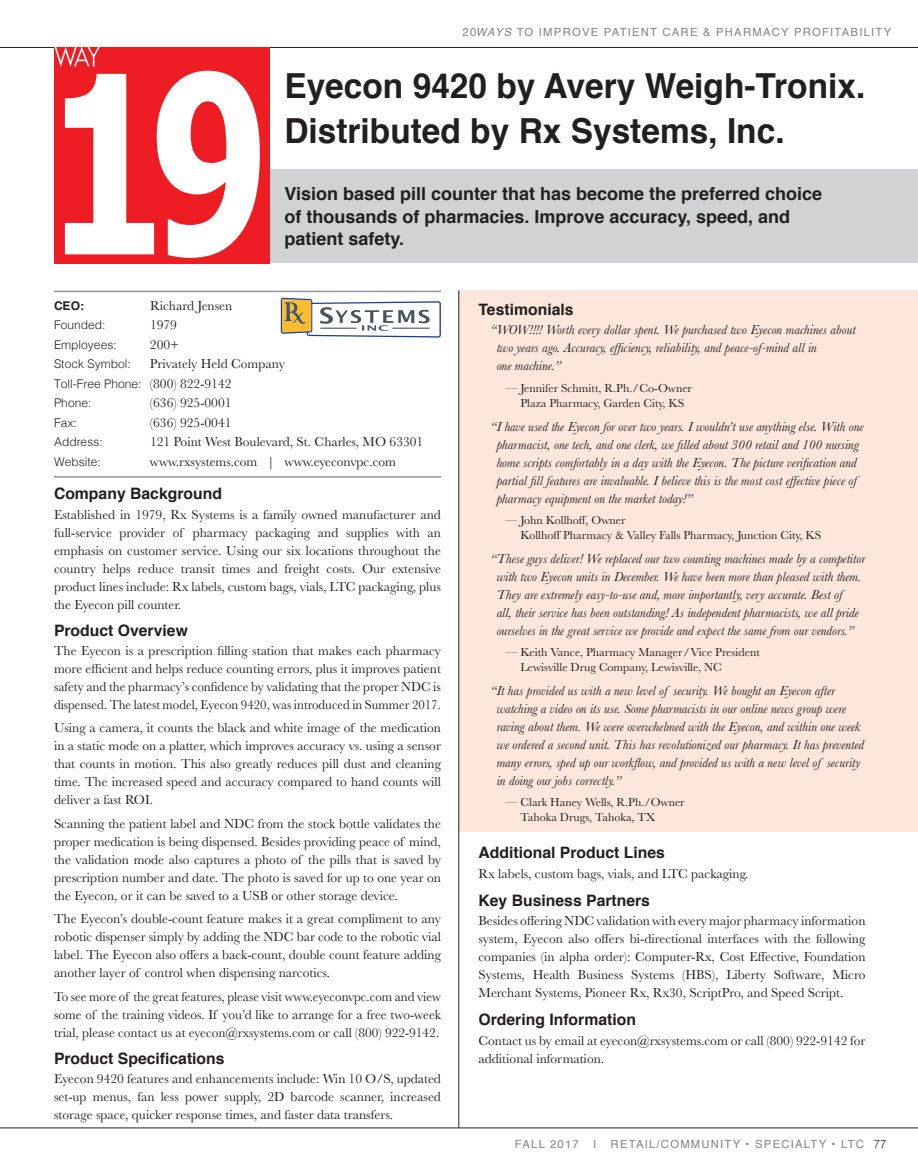
<style>
.page{position:relative;width:918px;height:1175px;background:#fff}
.page>*{position:absolute;margin:0;border:0;box-sizing:border-box;transform-origin:0 0}
.t1{font:700 34.5px/45px "Helvetica";color:#231f20}
.t2{font:700 18px/22.5px "Helvetica";color:#231f20}
.t3{font:700 15.75px "Helvetica";color:#231f20}
.t4{font:13.5px/18px "Baskerville";color:#231f20;text-align:justify}
.t5{font:italic 13.5px/18px "Baskerville";color:#231f20}
.t6{font:13.5px/18px "Baskerville";color:#231f20;text-align:justify;scale:.96 1}
.t7{font:12px/15px "Baskerville";color:#231f20}
.t8{font:300 12px/19.5px "Helvetica";color:#231f20}
.t9{font:700 12px "Helvetica";color:#231f20}
.t10{font:11.25px "Helvetica";letter-spacing:.11em;color:#808285}
.s1{font-style:italic}
.s2{font-family:"Baskerville";font-weight:400;font-size:13.5px}
.s3{font-weight:300;color:#231f20}
</style>
<div class="page">
<hr style="left:0;top:1127px;width:918px;height:1px;background:#231f20">
<hr style="left:0;top:47px;width:918px;height:1px;background:#231f20">
<div style="left:55px;top:169px;width:863px;height:94px;background:#d1d2d4"></div>
<svg style="left:281px;top:298px;width:160px;height:39px"></svg>
<hr style="left:320px;top:327px;width:37px;height:2px;background:#45555f">
<hr style="left:392px;top:327px;width:38px;height:2px;background:#45555f">
<div style="left:54px;top:47px;width:216px;height:216px;background:#ee1d23"></div>
<svg style="left:55px;top:47px;width:205px;height:211px"></svg>
<hr style="left:54px;top:291px;width:387px;height:1px;background:#939598">
<div style="left:459px;top:290px;width:459px;height:541px;background:#fde7dc"></div>
<hr style="left:54px;top:476px;width:387px;height:1px;background:#939598">
<hr style="left:459px;top:290px;width:1px;height:837px;background:#231f20">
<p class="t10" style="left:463px;top:23px;width:430px">20<span class="s1">WAYS</span> TO IMPROVE PATIENT CARE &amp; PHARMACY PROFITABILITY</p>
<h1 class="t1" style="left:284px;top:64px;width:582px">Eyecon 9420 by Avery Weigh-Tronix.<br>Distributed by Rx Systems, Inc.</h1>
<h2 class="t2" style="left:284px;top:183px;width:539px">Vision based pill counter that has become the preferred choice of thousands of pharmacies. Improve accuracy, speed, and patient safety.</h2>
<p class="t9" style="left:54px;top:296px;width:31px">CEO:</p>
<p class="t4" style="left:150px;top:296px;width:84px">Richard Jensen</p>
<p class="t8" style="left:54px;top:314px;width:53px">Founded:</p>
<p class="t4" style="left:150px;top:316px;width:28px">1979</p>
<p class="t8" style="left:54px;top:334px;width:64px">Employees:</p>
<p class="t4" style="left:150px;top:335px;width:31px">200+</p>
<p class="t8" style="left:54px;top:353px;width:78px">Stock Symbol:</p>
<p class="t4" style="left:150px;top:355px;width:136px">Privately Held Company</p>
<p class="t8" style="left:54px;top:373px;width:179px">Toll-Free Phone: <span class="s2">(800) 822-9142<br></span>Phone:</p>
<p class="t4" style="left:150px;top:394px;width:83px">(636) 925-0001</p>
<p class="t8" style="left:54px;top:412px;width:24px">Fax:</p>
<p class="t4" style="left:150px;top:413px;width:83px">(636) 925-0041</p>
<p class="t8" style="left:54px;top:431px;width:50px">Address:</p>
<p class="t4" style="left:150px;top:433px;width:275px">121 Point West Boulevard, St. Charles, MO 63301</p>
<p class="t8" style="left:54px;top:451px;width:48px">Website:</p>
<p class="t4" style="left:150px;top:452px;width:248px">www.rxsystems.com | www.eyeconvpc.com</p>
<p class="t3" style="left:54px;top:481px;width:170px">Company Background</p>
<p class="t4" style="left:54px;top:505px;width:389px">Established in 1979, Rx Systems is a family owned manufacturer and full-service provider of pharmacy packaging and supplies with an emphasis on customer service. Using our six locations throughout the country helps reduce transit times and freight costs. Our extensive product lines include: Rx labels, custom bags, vials, LTC packaging, plus the Eyecon pill counter.</p>
<p class="t3" style="left:54px;top:617px;width:135px">Product Overview</p>
<p class="t4" style="left:54px;top:642px;width:389px">The Eyecon is a prescription filling station that makes each pharmacy more efficient and helps reduce counting errors, plus it improves patient safety and the pharmacy’s confidence by validating that the proper NDC is dispensed. The latest model, Eyecon 9420, was introduced in Summer 2017.</p>
<p class="t4" style="left:54px;top:719px;width:389px">Using a camera, it counts the black and white image of the medication in a static mode on a platter, which improves accuracy vs. using a sensor that counts in motion. This also greatly reduces pill dust and cleaning time. The increased speed and accuracy compared to hand counts will deliver a fast ROI.</p>
<p class="t4" style="left:54px;top:814px;width:389px">Scanning the patient label and NDC from the stock bottle validates the proper medication is being dispensed. Besides providing peace of mind, the validation mode also captures a photo of the pills that is saved by prescription number and date. The photo is saved for up to one year on the Eyecon, or it can be saved to a USB or other storage device.</p>
<p class="t4" style="left:54px;top:910px;width:389px">The Eyecon’s double-count feature makes it a great compliment to any robotic dispenser simply by adding the NDC bar code to the robotic vial label. The Eyecon also offers a back-count, double count feature adding another layer of control when dispensing narcotics.</p>
<p class="t6" style="left:54px;top:987px;width:405px">To see more of the great features, please visit www.eyeconvpc.com and view some of the training videos. If you’d like to arrange for a free two-week trial, please contact us at eyecon@rxsystems.com or call (800) 922-9142.</p>
<p class="t3" style="left:54px;top:1045px;width:172px">Product Specifications</p>
<p class="t4" style="left:54px;top:1069px;width:389px">Eyecon 9420 features and enhancements include: Win 10 O/S, updated set-up menus, fan less power supply, 2D barcode scanner, increased storage space, quicker response times, and faster data transfers.</p>
<p class="t3" style="left:478px;top:297px;width:97px">Testimonials</p>
<p class="t5" style="left:497px;top:321px;width:361px;text-indent:-6px">“WOW!!!! Worth every dollar spent. We purchased two Eyecon machines about two years ago. Accuracy, efficiency, reliability, and peace-of-mind all in<br>one machine.”</p>
<p class="t7" style="left:520px;top:380px;width:173px;text-indent:-15px">— Jennifer Schmitt, R.Ph./Co-Owner<br>Plaza Pharmacy, Garden City, KS</p>
<p class="t5" style="left:497px;top:417px;width:368px;text-indent:-6px">“I have used the Eyecon for over two years. I wouldn’t use anything else. With one pharmacist, one tech, and one clerk, we filled about 300 retail and 100 nursing home scripts comfortably in a day with the Eyecon. The picture verification and partial fill features are invaluable. I believe this is the most cost effective piece of pharmacy equipment on the market today!”</p>
<p class="t7" style="left:520px;top:512px;width:302px;text-indent:-15px">— John Kollhoff, Owner<br>Kollhoff Pharmacy &amp; Valley Falls Pharmacy, Junction City, KS</p>
<p class="t5" style="left:497px;top:549px;width:370px;text-indent:-6px">“These guys deliver! We replaced our two counting machines made by a competitor with two Eyecon units in December. We have been more than pleased with them.<br>They are extremely easy-to-use and, more importantly, very accurate. Best of<br>all, their service has been outstanding! As independent pharmacists, we all pride ourselves in the great service we provide and expect the same from our vendors.”</p>
<p class="t7" style="left:520px;top:644px;width:241px;text-indent:-15px">— Keith Vance, Pharmacy Manager/Vice President<br>Lewisville Drug Company, Lewisville, NC</p>
<p class="t5" style="left:497px;top:681px;width:369px;text-indent:-6px">“It has provided us with a new level of security. We bought an Eyecon after watching a video on its use. Some pharmacists in our online news group were raving about them. We were overwhelmed with the Eyecon, and within one week we ordered a second unit. This has revolutionized our pharmacy. It has prevented many errors, sped up our workflow, and provided us with a new level of security in doing our jobs correctly.”</p>
<p class="t7" style="left:520px;top:794px;width:166px;text-indent:-15px">— Clark Haney Wells, R.Ph./Owner<br>Tahoka Drugs, Tahoka, TX</p>
<p class="t3" style="left:478px;top:840px;width:188px">Additional Product Lines</p>
<p class="t4" style="left:478px;top:864px;width:271px">Rx labels, custom bags, vials, and LTC packaging.</p>
<p class="t3" style="left:478px;top:887px;width:173px">Key Business Partners</p>
<p class="t4" style="left:478px;top:912px;width:389px">Besides offering NDC validation with every major pharmacy information system, Eyecon also offers bi-directional interfaces with the following companies (in alpha order): Computer-Rx, Cost Effective, Foundation Systems, Health Business Systems (HBS), Liberty Software, Micro Merchant Systems, Pioneer Rx, Rx30, ScriptPro, and Speed Script.</p>
<p class="t3" style="left:478px;top:1006px;width:159px">Ordering Information</p>
<p class="t4" style="left:478px;top:1031px;width:389px">Contact us by email at eyecon@rxsystems.com or call (800) 922-9142 for additional information.</p>
<p class="t10" style="left:515px;top:1135px;width:65px">FALL 2017</p>
<p class="t10" style="left:593px;top:1135px;width:5px">I</p>
<p class="t10" style="left:611px;top:1135px;width:277px">RETAIL/COMMUNITY • SPECIALTY • LTC <span class="s3">77</span></p>
</div>
